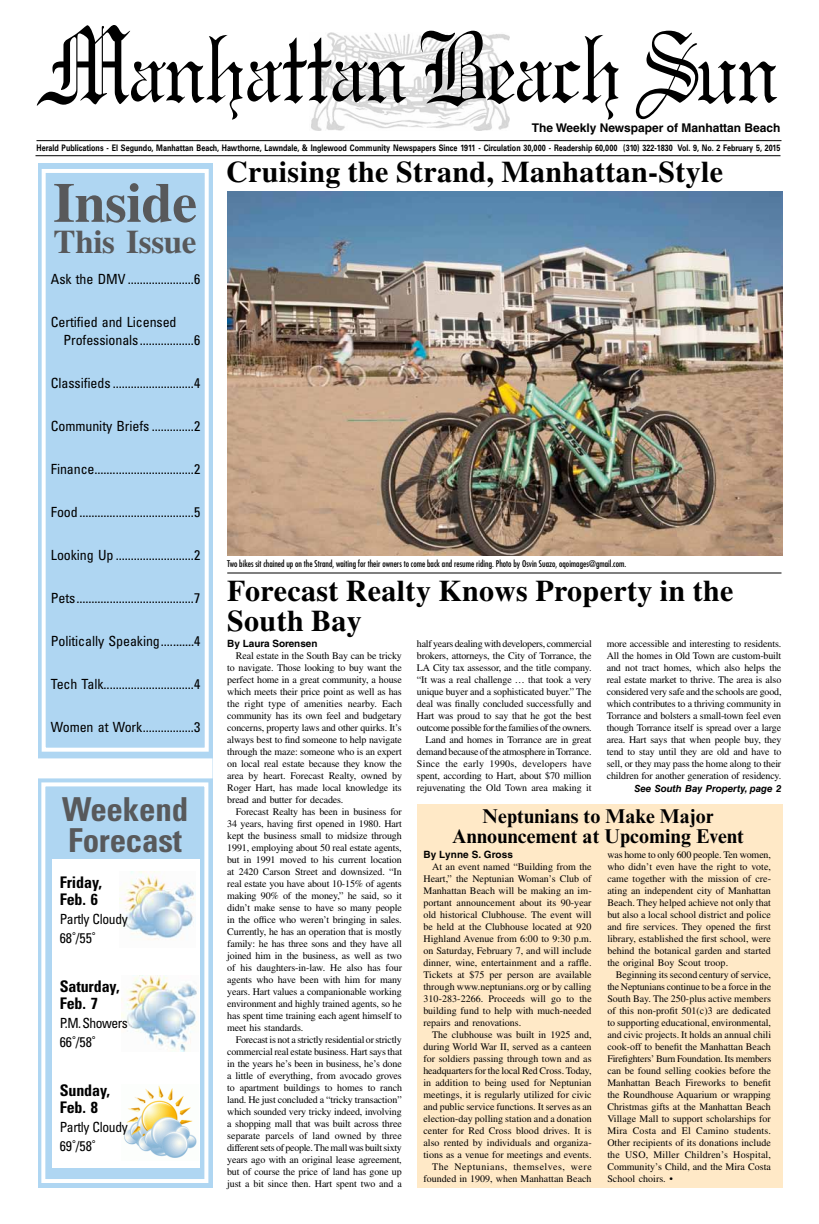
<style>
.page{position:relative;width:819px;height:1224px;background:#fff}
.page>*{position:absolute;margin:0;border:0;box-sizing:border-box;transform-origin:0 0}
.t1{font:700 56px "Times LT Std";letter-spacing:-.01em;color:#58595b}
.t2{font:700 condensed 33px/31px "Univers LT Std";letter-spacing:-.005em;color:#58595b}
.t3{font:700 33px "Times LT Std";letter-spacing:-.01em;color:#58595b}
.t4{font:700 30px/29px "Times LT Std";letter-spacing:.01em;color:#000}
.t5{font:700 20px/20px "Times New Roman MT Std";letter-spacing:.01em;color:#000;text-align:center}
.t6{font:700 condensed 16px/17px "Univers LT Std";letter-spacing:-.005em;color:#000}
.t7{font:condensed 14px/18px "Univers LT Std";letter-spacing:-.005em;color:#000}
.t8{font:condensed 14px/19px "Univers LT Std";letter-spacing:-.025em;color:#000}
.t9{font:condensed 14px/19px "Univers LT Std";letter-spacing:-.035em;color:#000}
.t10{font:700 12px "Helvetica LT Std";color:#000}
.t11{font:10px/12px "Times LT Std";letter-spacing:-.01em;color:#000;text-align:justify}
.t12{font:700 10px "Helvetica LT Std";letter-spacing:-.005em;color:#000}
.t13{font:italic 700 9.8px "Helvetica LT Std";color:#000}
.t14{font:700 9px "Univers LT Std";color:#000;scale:.8 1}
.t15{font:condensed 9px "Futura Std";color:#000}
</style>
<div class="page">
<img style="left:311px;top:120px;width:199px;height:11px">
<svg style="left:36px;top:25px;width:741px;height:95px"></svg>
<hr style="left:36px;top:155px;width:745px;height:1px;background:#000">
<hr style="left:37px;top:140px;width:745px;height:1px;background:#000">
<div style="left:38px;top:163px;width:174px;height:1025px;background:#afd6f2"></div>
<div style="left:41px;top:782px;width:167px;height:401px;border:4px solid #fff"></div>
<div style="left:42px;top:169px;width:167px;height:583px;border:4px solid #fff"></div>
<div style="left:37px;top:758px;width:176px;height:20px;background:#fff"></div>
<div style="left:52px;top:859px;width:148px;height:309px;background:#fff"></div>
<img style="left:124px;top:1085px;width:73px;height:73px">
<img style="left:119px;top:871px;width:77px;height:69px">
<img style="left:122px;top:975px;width:76px;height:77px">
<img style="left:227px;top:191px;width:555px;height:365px">
<hr style="left:227px;top:572px;width:555px;height:2px;background:#000">
<div style="left:417px;top:804px;width:365px;height:384px;background:#ffe9c7"></div>
<p class="t10" style="left:532px;top:121px;width:250px">The Weekly Newspaper of Manhattan Beach</p>
<p class="t14" style="left:37px;top:142px;width:931px">Herald Publications - El Segundo, Manhattan Beach, Hawthorne, Lawndale, &amp; Inglewood Community Newspapers Since 1911 - Circulation 30,000 - Readership 60,000 (310) 322-1830 Vol. 9, No. 2 February 5, 2015</p>
<h1 class="t1" style="left:53px;top:169px;width:146px">Inside</h1>
<h2 class="t3" style="left:54px;top:222px;width:145px">This Issue</h2>
<h3 class="t7" style="left:51px;top:270px;width:151px">Ask the DMV ......................6</h3>
<h3 class="t7" style="left:63px;top:313px;width:138px;text-indent:-13px">Certified and Licensed<br>Professionals..................6</h3>
<h3 class="t7" style="left:51px;top:374px;width:151px">Classifieds ...........................4</h3>
<h3 class="t7" style="left:51px;top:417px;width:151px">Community Briefs ..............2</h3>
<h3 class="t7" style="left:51px;top:460px;width:151px">Finance.................................2</h3>
<h3 class="t7" style="left:51px;top:503px;width:151px">Food......................................5</h3>
<h3 class="t7" style="left:51px;top:546px;width:151px">Looking Up ..........................2</h3>
<h3 class="t7" style="left:51px;top:589px;width:151px">Pets.......................................7</h3>
<h3 class="t7" style="left:51px;top:632px;width:151px">Politically Speaking...........4</h3>
<h3 class="t7" style="left:51px;top:675px;width:151px">Tech Talk..............................4</h3>
<h3 class="t7" style="left:51px;top:718px;width:151px">Women at Work.................3</h3>
<h2 class="t2" style="left:62px;top:793px;width:128px">Weekend<br>Forecast</h2>
<h3 class="t6" style="left:60px;top:873px;width:44px">Friday,<br>Feb. 6</h3>
<h3 class="t8" style="left:60px;top:909px;width:70px">Partly Cloudy<br>68˚/55˚</h3>
<h3 class="t6" style="left:60px;top:977px;width:61px">Saturday,<br>Feb. 7</h3>
<h3 class="t9" style="left:60px;top:1013px;width:70px">P.M. Showers<br>66˚/58˚</h3>
<h3 class="t6" style="left:60px;top:1081px;width:52px">Sunday,<br>Feb. 8</h3>
<h3 class="t8" style="left:60px;top:1117px;width:70px">Partly Cloudy<br>69˚/58˚</h3>
<h3 class="t4" style="left:226px;top:157px;width:499px">Cruising the Strand, Manhattan-Style</h3>
<p class="t15" style="left:227px;top:559px;width:401px">Two bikes sit chained up on the Strand, waiting for their owners to come back and resume riding. Photo by Osvin Suazo, oqoimages@gmail.com.</p>
<h3 class="t4" style="left:227px;top:576px;width:508px">Forecast Realty Knows Property in the<br>South Bay</h3>
<p class="t11" style="left:417px;top:637px;width:176px;text-align:right">half years dealing with developers, commercial brokers, attorneys, the City of Torrance, the LA City tax assessor, and the title company. “It was a real challenge … that took a very unique buyer and a sophisticated buyer.” The deal was finally concluded successfully and Hart was proud to say that he got the best outcome possible for the families of the owners.<br>Land and homes in Torrance are in great demand because of the atmosphere in Torrance.<br>Since the early 1990s, developers have spent, according to Hart, about $70 million rejuvenating the Old Town area making it</p>
<p class="t11" style="left:607px;top:637px;width:176px">more accessible and interesting to residents.<br>All the homes in Old Town are custom-built and not tract homes, which also helps the real estate market to thrive. The area is also considered very safe and the schools are good, which contributes to a thriving community in Torrance and bolsters a small-town feel even though Torrance itself is spread over a large area. Hart says that when people buy, they tend to stay until they are old and have to sell, or they may pass the home along to their children for another generation of residency.</p>
<p class="t12" style="left:227px;top:638px;width:92px">By Laura Sorensen</p>
<p class="t11" style="left:227px;top:650px;width:176px;text-indent:9px">Real estate in the South Bay can be tricky to navigate. Those looking to buy want the perfect home in a great community, a house which meets their price point as well as has the right type of amenities nearby. Each community has its own feel and budgetary concerns, property laws and other quirks. It’s always best to find someone to help navigate through the maze: someone who is an expert on local real estate because they know the area by heart. Forecast Realty, owned by Roger Hart, has made local knowledge its bread and butter for decades.</p>
<p class="t11" style="left:227px;top:806px;width:176px;text-indent:9px">Forecast Realty has been in business for 34 years, having first opened in 1980. Hart kept the business small to midsize through 1991, employing about 50 real estate agents, but in 1991 moved to his current location at 2420 Carson Street and downsized. “In real estate you have about 10-15% of agents making 90% of the money,” he said, so it didn’t make sense to have so many people in the office who weren’t bringing in sales.<br>Currently, he has an operation that is mostly family: he has three sons and they have all joined him in the business, as well as two of his daughters-in-law. He also has four agents who have been with him for many years. Hart values a companionable working environment and highly trained agents, so he has spent time training each agent himself to meet his standards.</p>
<p class="t11" style="left:227px;top:1034px;width:176px;text-indent:9px">Forecast is not a strictly residential or strictly commercial real estate business. Hart says that in the years he’s been in business, he’s done a little of everything, from avocado groves to apartment buildings to homes to ranch land. He just concluded a “tricky transaction” which sounded very tricky indeed, involving a shopping mall that was built across three separate parcels of land owned by three different sets of people. The mall was built sixty years ago with an original lease agreement, but of course the price of land has gone up just a bit since then. Hart spent two and a</p>
<p class="t13" style="left:634px;top:783px;width:149px">See South Bay Property, page 2</p>
<h3 class="t5" style="left:452px;top:806px;width:293px">Neptunians to Make Major<br>Announcement at Upcoming Event</h3>
<p class="t12" style="left:423px;top:849px;width:91px">By Lynne S. Gross</p>
<p class="t11" style="left:423px;top:861px;width:170px;text-indent:9px">At an event named “Building from the Heart,” the Neptunian Woman’s Club of Manhattan Beach will be making an im&shy;portant announcement about its 90-year old historical Clubhouse. The event will be held at the Clubhouse located at 920<br>Highland Avenue from 6:00 to 9:30 p.m. on Saturday, February 7, and will include dinner, wine, entertainment and a raffle.<br>Tickets at $75 per person are available through www.neptunians.org or by calling 310-283-2266. Proceeds will go to the building fund to help with much-needed repairs and renovations.</p>
<p class="t11" style="left:423px;top:1029px;width:170px;text-align:right">The clubhouse was built in 1925 and, during World War II, served as a canteen for soldiers passing through town and as headquarters for the local Red Cross. Today, in addition to being used for Neptunian meetings, it is regularly utilized for civic and public service functions. It serves as an election-day polling station and a donation center for Red Cross blood drives. It is also rented by individuals and organiza&shy;tions as a venue for meetings and events.<br>The Neptunians, themselves, were founded in 1909, when Manhattan Beach</p>
<p class="t11" style="left:607px;top:849px;width:165px">was home to only 600 people. Ten women, who didn’t even have the right to vote, came together with the mission of cre&shy;ating an independent city of Manhattan Beach. They helped achieve not only that but also a local school district and police and fire services. They opened the first library, established the first school, were behind the botanical garden and started the original Boy Scout troop.</p>
<p class="t11" style="left:607px;top:969px;width:165px;text-indent:9px">Beginning its second century of service, the Neptunians continue to be a force in the South Bay. The 250-plus active members of this non-profit 501(c)3 are dedicated to supporting educational, environmental, and civic projects. It holds an annual chili cook-off to benefit the Manhattan Beach Firefighters’ Burn Foundation. Its members can be found selling cookies before the Manhattan Beach Fireworks to benefit the Roundhouse Aquarium or wrapping Christmas gifts at the Manhattan Beach Village Mall to support scholarships for Mira Costa and El Camino students.<br>Other recipients of its donations include the USO, Miller Children’s Hospital, Community’s Child, and the Mira Costa School choirs. •</p>
</div>
